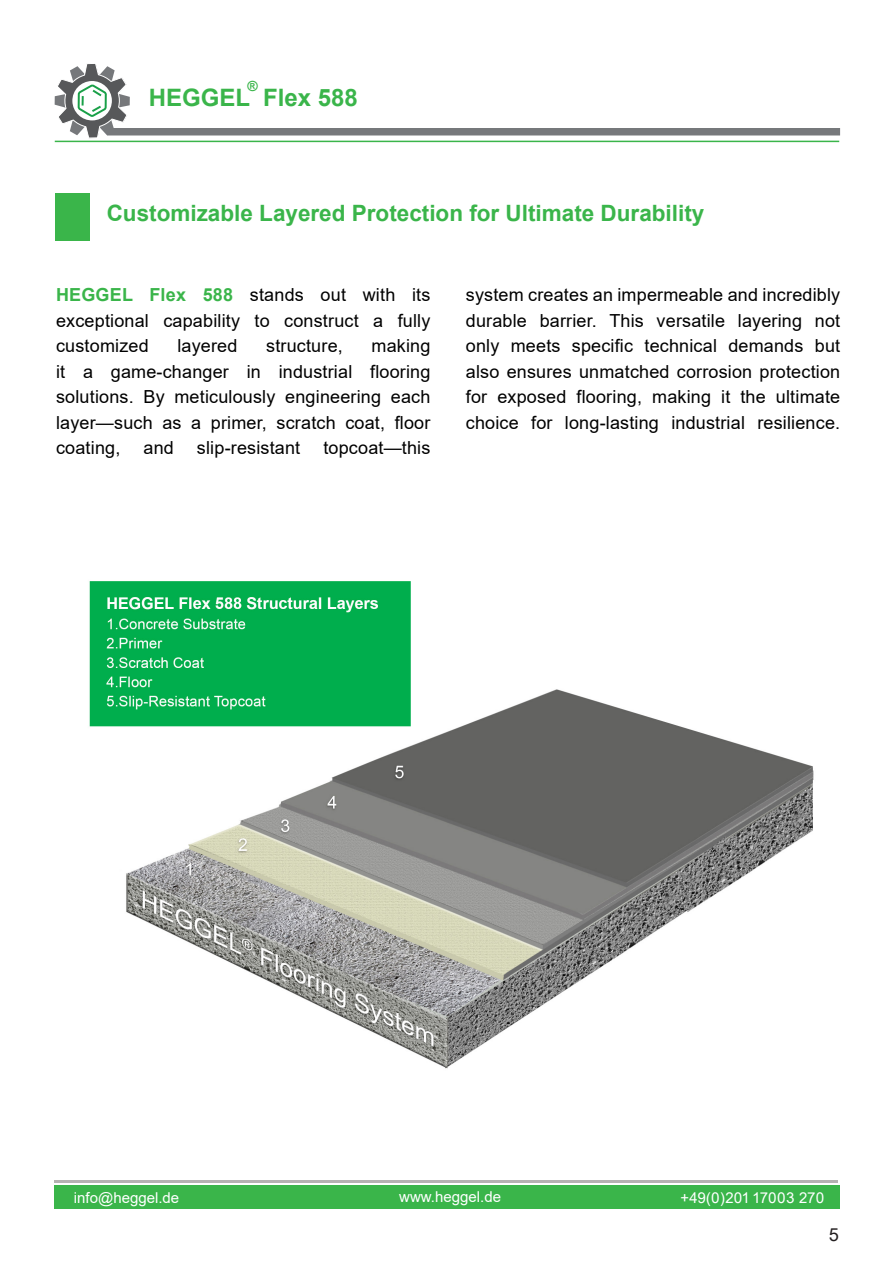
<style>
.page{position:relative;width:893px;height:1263px;background:#fff}
.page>*{position:absolute;margin:0;border:0;box-sizing:border-box;transform-origin:0 0}
.t1{font:700 24px "Arial";color:#3ab54a}
.t2{font:700 22.5px "Arial";color:#3ab54a}
.t3{font:18px/25.5px "Arial";letter-spacing:.01em;color:#000;text-align:justify}
.t4{font:18px "ER Arial KOI 8";color:#231f20}
.t5{font:15px "Arial";color:#fff}
.t6{font:15px "ER Arial KOI 8";color:#fff}
.BellCent{font:700 13.95px "Arial";color:#3ab54a}
.s1{font-weight:700;color:#3ab54a}
</style>
<div class="page">
<div style="left:107px;top:128px;width:733px;height:7px;background:#76787b"></div>
<svg style="left:55px;top:64px;width:75px;height:74px"></svg>
<hr style="left:55px;top:141px;width:784px;height:1px;background:#3ab54a">
<div style="left:54px;top:1185px;width:785px;height:24px;background:#3ab54a"></div>
<hr style="left:54px;top:1180px;width:784px;height:3px;background:#767171">
<img style="left:89px;top:581px;width:725px;height:488px">
<div style="left:606px;top:567px;width:234px;height:129px;background:#fff"></div>
<div style="left:55px;top:193px;width:35px;height:47px;background:#3ab54a"></div>
<p class="BellCent" style="left:247px;top:76px;width:12px">®</p>
<p class="t1" style="left:149px;top:80px;width:210px">HEGGEL Flex 588</p>
<p class="t2" style="left:107px;top:197px;width:599px">Customizable Layered Protection for Ultimate Durability</p>
<p class="t3" style="left:56px;top:282px;width:376px"><span class="s1">HEGGEL Flex 588</span> stands out with its exceptional capability to construct a fully customized</p>
<p class="t3" style="left:56px;top:333px;width:376px;text-indent:315px">making it a game-changer in industrial flooring solutions. By meticulously engineering each layer—such as a primer, scratch coat, floor coating,</p>
<p class="t3" style="left:177px;top:333px;width:62px">layered</p>
<p class="t3" style="left:266px;top:333px;width:78px">structure,</p>
<p class="t3" style="left:143px;top:435px;width:32px">and</p>
<p class="t3" style="left:197px;top:435px;width:105px">slip-resistant</p>
<p class="t3" style="left:323px;top:435px;width:109px">topcoat—this</p>
<p class="t3" style="left:466px;top:282px;width:376px">system creates an impermeable and incredibly durable barrier. This versatile layering not only meets specific technical demands but also ensures unmatched corrosion protection for exposed flooring, making it the ultimate choice for long-lasting industrial resilience.</p>
<p class="t5" style="left:74px;top:1187px;width:107px">info@heggel.de</p>
<p class="t5" style="left:399px;top:1187px;width:103px">www.heggel.de</p>
<p class="t6" style="left:680px;top:1189px;width:146px">+49)0(201 17003 270</p>
<p class="t4" style="left:829px;top:1225px;width:12px">5</p>
</div>
